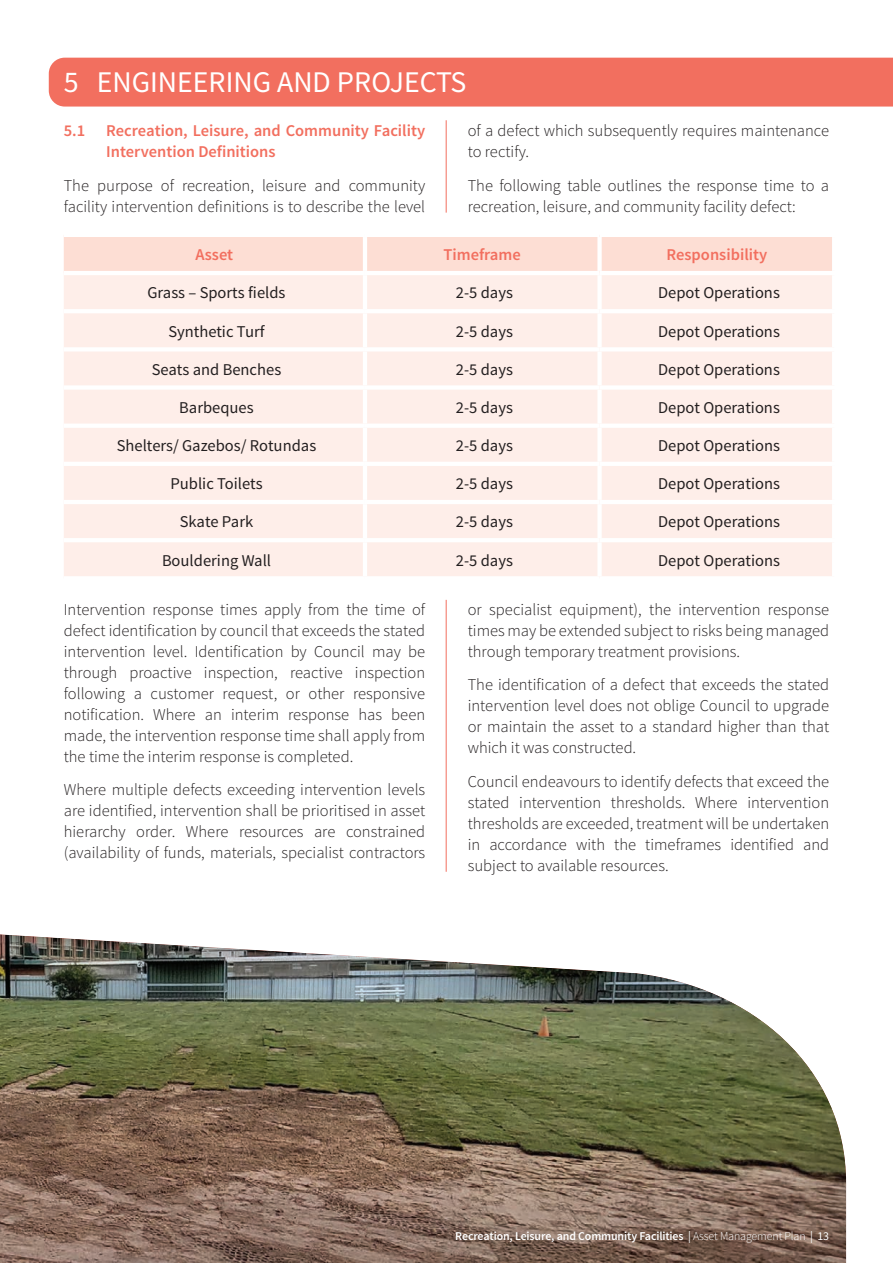
<style>
.page{position:relative;width:893px;height:1263px;background:#fff}
.page>*{position:absolute;margin:0;border:0;box-sizing:border-box;transform-origin:0 0}
.t1{font:30px "Source Sans Pro";color:#fff}
.t2{font:300 16.5px/21px "Source Sans Pro";color:#231f20;text-align:justify}
.t3{font:16.5px "Source Sans Pro";color:#231f20}
.t4{font:600 16.5px/21px "Source Sans Pro";color:#f26f5f}
.t5{font:600 12px "Source Sans Pro";letter-spacing:-.01em;color:#fff}
.s1{font-weight:400}
.s2{font-weight:300}
</style>
<div class="page">
<div style="left:64px;top:237px;width:768px;height:34px;background:#fdded4"></div>
<div style="left:64px;top:275px;width:768px;height:301px;background:#feeee9"></div>
<hr style="left:64px;top:309px;width:301px;height:4px;background:#fff">
<hr style="left:365px;top:309px;width:235px;height:4px;background:#fff">
<hr style="left:600px;top:309px;width:236px;height:4px;background:#fff">
<hr style="left:64px;top:347px;width:301px;height:4px;background:#fff">
<hr style="left:365px;top:347px;width:235px;height:4px;background:#fff">
<hr style="left:600px;top:347px;width:236px;height:4px;background:#fff">
<div style="left:64px;top:385px;width:301px;height:5px;background:#fff"></div>
<div style="left:365px;top:385px;width:235px;height:5px;background:#fff"></div>
<div style="left:600px;top:385px;width:236px;height:5px;background:#fff"></div>
<hr style="left:64px;top:424px;width:301px;height:4px;background:#fff">
<hr style="left:365px;top:424px;width:235px;height:4px;background:#fff">
<hr style="left:600px;top:424px;width:236px;height:4px;background:#fff">
<hr style="left:64px;top:462px;width:301px;height:4px;background:#fff">
<hr style="left:365px;top:462px;width:235px;height:4px;background:#fff">
<hr style="left:600px;top:462px;width:236px;height:4px;background:#fff">
<hr style="left:64px;top:500px;width:301px;height:4px;background:#fff">
<hr style="left:365px;top:500px;width:235px;height:4px;background:#fff">
<hr style="left:600px;top:500px;width:236px;height:4px;background:#fff">
<hr style="left:64px;top:538px;width:301px;height:4px;background:#fff">
<hr style="left:365px;top:538px;width:235px;height:4px;background:#fff">
<hr style="left:600px;top:538px;width:236px;height:4px;background:#fff">
<hr style="left:363px;top:237px;width:4px;height:34px;background:#fff">
<div style="left:597px;top:237px;width:5px;height:34px;background:#fff"></div>
<hr style="left:363px;top:275px;width:4px;height:34px;background:#fff">
<div style="left:597px;top:275px;width:5px;height:34px;background:#fff"></div>
<hr style="left:363px;top:313px;width:4px;height:34px;background:#fff">
<div style="left:597px;top:313px;width:5px;height:34px;background:#fff"></div>
<hr style="left:363px;top:351px;width:4px;height:34px;background:#fff">
<div style="left:597px;top:351px;width:5px;height:34px;background:#fff"></div>
<hr style="left:363px;top:390px;width:4px;height:34px;background:#fff">
<div style="left:597px;top:390px;width:5px;height:34px;background:#fff"></div>
<hr style="left:363px;top:428px;width:4px;height:34px;background:#fff">
<div style="left:597px;top:428px;width:5px;height:34px;background:#fff"></div>
<hr style="left:363px;top:466px;width:4px;height:34px;background:#fff">
<div style="left:597px;top:466px;width:5px;height:34px;background:#fff"></div>
<hr style="left:363px;top:504px;width:4px;height:34px;background:#fff">
<div style="left:597px;top:504px;width:5px;height:34px;background:#fff"></div>
<hr style="left:363px;top:542px;width:4px;height:34px;background:#fff">
<div style="left:597px;top:542px;width:5px;height:34px;background:#fff"></div>
<div style="left:49px;top:58px;width:844px;height:49px;background:#f26f5f"></div>
<div style="left:0;top:872px;width:847px;height:391px;background:#231f20;opacity:.75"></div>
<hr style="left:446px;top:120px;width:1px;height:93px;background:#f26f5f">
<hr style="left:446px;top:600px;width:1px;height:272px;background:#f26f5f">
<h1 class="t1" style="left:64px;top:63px;width:404px">5 ENGINEERING AND PROJECTS</h1>
<p class="t4" style="left:64px;top:120px;width:23px">5.1</p>
<p class="t4" style="left:106px;top:120px;width:320px">Recreation, Leisure, and Community Facility<br>Intervention Definitions</p>
<p class="t2" style="left:64px;top:175px;width:363px">The purpose of recreation, leisure and community facility intervention definitions is to describe the level</p>
<p class="t2" style="left:468px;top:120px;width:363px">of a defect which subsequently requires maintenance to rectify.</p>
<p class="t2" style="left:468px;top:175px;width:363px">The following table outlines the response time to a recreation, leisure, and community facility defect:</p>
<p class="t4" style="left:196px;top:245px;width:39px">Asset</p>
<p class="t4" style="left:444px;top:245px;width:79px">Timeframe</p>
<p class="t4" style="left:666px;top:245px;width:102px">Responsibility</p>
<p class="t3" style="left:147px;top:283px;width:140px">Grass – Sports fields</p>
<p class="t3" style="left:456px;top:283px;width:59px">2-5 days</p>
<p class="t3" style="left:658px;top:283px;width:123px">Depot Operations</p>
<p class="t3" style="left:168px;top:321px;width:98px">Synthetic Turf</p>
<p class="t3" style="left:456px;top:321px;width:59px">2-5 days</p>
<p class="t3" style="left:658px;top:321px;width:123px">Depot Operations</p>
<p class="t3" style="left:152px;top:359px;width:131px">Seats and Benches</p>
<p class="t3" style="left:456px;top:359px;width:59px">2-5 days</p>
<p class="t3" style="left:658px;top:359px;width:123px">Depot Operations</p>
<p class="t3" style="left:179px;top:397px;width:76px">Barbeques</p>
<p class="t3" style="left:456px;top:397px;width:59px">2-5 days</p>
<p class="t3" style="left:658px;top:397px;width:123px">Depot Operations</p>
<p class="t3" style="left:117px;top:435px;width:201px">Shelters/ Gazebos/ Rotundas</p>
<p class="t3" style="left:456px;top:435px;width:59px">2-5 days</p>
<p class="t3" style="left:658px;top:435px;width:123px">Depot Operations</p>
<p class="t3" style="left:170px;top:473px;width:94px">Public Toilets</p>
<p class="t3" style="left:456px;top:473px;width:59px">2-5 days</p>
<p class="t3" style="left:658px;top:473px;width:123px">Depot Operations</p>
<p class="t3" style="left:180px;top:512px;width:75px">Skate Park</p>
<p class="t3" style="left:456px;top:512px;width:59px">2-5 days</p>
<p class="t3" style="left:658px;top:512px;width:123px">Depot Operations</p>
<p class="t3" style="left:162px;top:550px;width:111px">Bouldering Wall</p>
<p class="t3" style="left:456px;top:550px;width:59px">2-5 days</p>
<p class="t3" style="left:658px;top:550px;width:123px">Depot Operations</p>
<p class="t2" style="left:64px;top:599px;width:363px">Intervention response times apply from the time of defect identification by council that exceeds the stated intervention level. Identification by Council may be through proactive inspection, reactive inspection following a customer request, or other responsive notification. Where an interim response has been made, the intervention response time shall apply from the time the interim response is completed.</p>
<p class="t2" style="left:64px;top:779px;width:363px">Where multiple defects exceeding intervention levels are identified, intervention shall be prioritised in asset hierarchy order. Where resources are constrained (availability of funds, materials, specialist contractors</p>
<p class="t2" style="left:468px;top:599px;width:363px">or specialist equipment), the intervention response times may be extended subject to risks being managed through temporary treatment provisions.</p>
<p class="t2" style="left:468px;top:674px;width:363px">The identification of a defect that exceeds the stated intervention level does not oblige Council to upgrade or maintain the asset to a standard higher than that which it was constructed.</p>
<p class="t2" style="left:468px;top:771px;width:363px">Council endeavours to identify defects that exceed the stated intervention thresholds. Where intervention thresholds are exceeded, treatment will be undertaken in accordance with the timeframes identified and subject to available resources.</p>
<p class="t5" style="left:455px;top:1228px;width:375px">Recreation, Leisure, and Community Facilities <span class="s1">|</span> <span class="s2">Asset Management Plan</span> <span class="s1">| 13</span></p>
</div>
